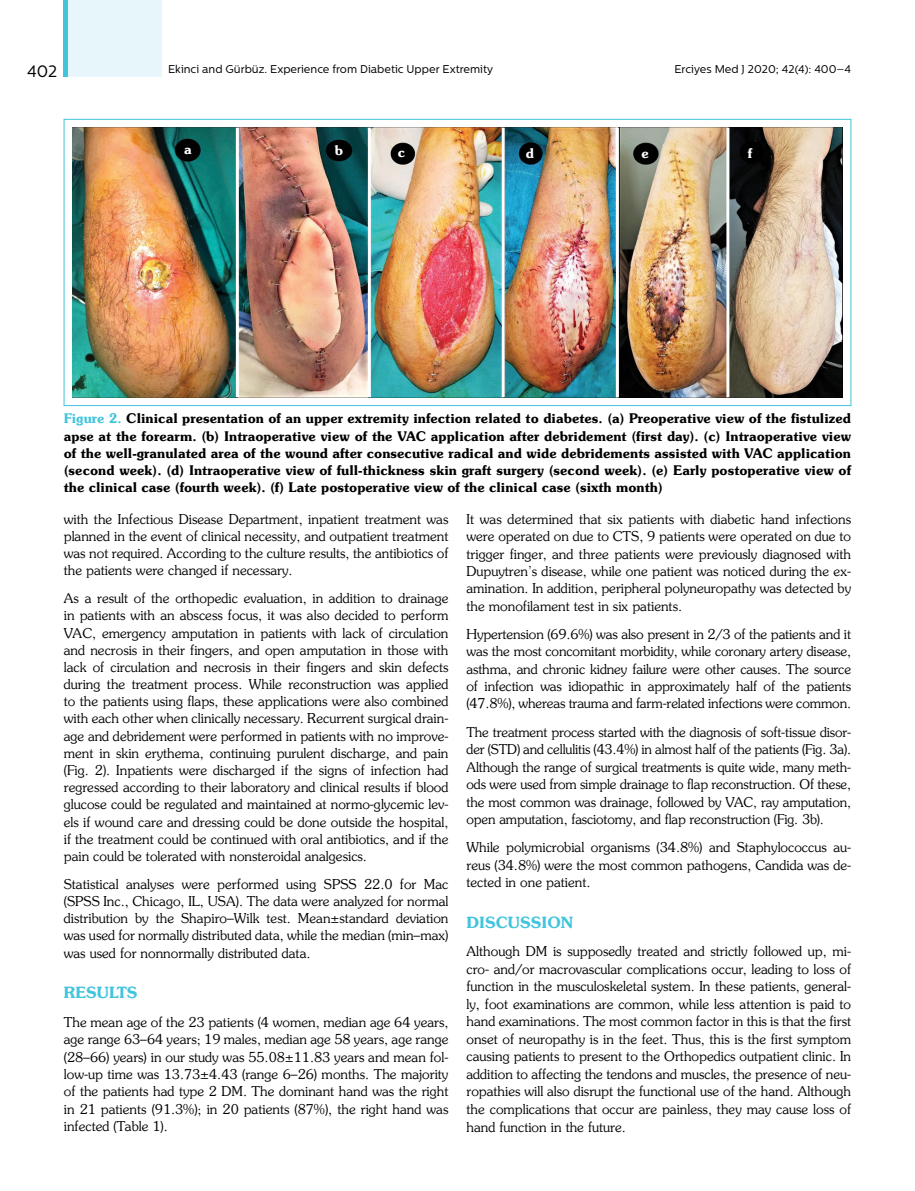
<style>
.page{position:relative;width:915px;height:1191px;background:#fff}
.page>*{position:absolute;margin:0;border:0;box-sizing:border-box;transform-origin:0 0}
.t1{font:16.5px "Centrale Sans";color:#000}
.t2{font:700 15.75px "Souvenir";color:#42c4dd}
.t3{font:13.5px/17.1px "Souvenir";color:#000;text-align:justify}
.t4{font:700 13.5px/17.2px "Souvenir";color:#000;text-align:justify}
.t5{font:700 13.5px "Souvenir";color:#fff}
.t6{font:11.25px "Centrale Sans";color:#000}
.s1{color:#42c4dd}
</style>
<div class="page">
<div style="left:64px;top:0;width:98px;height:77px;background:#e7f6fa"></div>
<hr style="left:64px;top:0;width:4px;height:77px;background:#42c4dd">
<img style="left:72px;top:128px;width:770px;height:269px">
<hr style="left:236px;top:128px;width:3px;height:269px;background:#fff">
<hr style="left:368px;top:128px;width:3px;height:269px;background:#fff">
<hr style="left:501px;top:128px;width:3px;height:269px;background:#fff">
<hr style="left:615px;top:128px;width:3px;height:269px;background:#fff">
<hr style="left:726px;top:128px;width:3px;height:269px;background:#fff">
<p class="t1" style="left:27px;top:61px;width:32px">402</p>
<p class="t6" style="left:168px;top:62px;width:326px">Ekinci and Gürbüz. Experience from Diabetic Upper Extremity</p>
<p class="t6" style="left:674px;top:62px;width:178px">Erciyes Med J 2020; 42(4): 400–4</p>
<p class="t5" style="left:184px;top:141px;width:9px">a</p>
<p class="t5" style="left:334px;top:142px;width:10px">b</p>
<p class="t5" style="left:398px;top:144px;width:9px">c</p>
<p class="t5" style="left:525px;top:144px;width:10px">d</p>
<p class="t5" style="left:641px;top:144px;width:9px">e</p>
<p class="t5" style="left:747px;top:144px;width:6px">f</p>
<p class="t4" style="left:64px;top:410px;width:788px"><span class="s1">Figure 2.</span> Clinical presentation of an upper extremity infection related to diabetes. (a) Preoperative view of the fistulized apse at the forearm. (b) Intraoperative view of the VAC application after debridement (first day). (c) Intraoperative view of the well-granulated area of the wound after consecutive radical and wide debridements assisted with VAC application (second week). (d) Intraoperative view of full-thickness skin graft surgery (second week). (e) Early postoperative view of the clinical case (fourth week). (f) Late postoperative view of the clinical case (sixth month)</p>
<p class="t3" style="left:64px;top:510px;width:386px">with the Infectious Disease Department, inpatient treatment was planned in the event of clinical necessity, and outpatient treatment was not required. According to the culture results, the antibiotics of the patients were changed if necessary.</p>
<p class="t3" style="left:64px;top:590px;width:386px">As a result of the orthopedic evaluation, in addition to drainage in patients with an abscess focus, it was also decided to perform VAC, emergency amputation in patients with lack of circulation and necrosis in their fingers, and open amputation in those with lack of circulation and necrosis in their fingers and skin defects during the treatment process. While reconstruction was applied to the patients using flaps, these applications were also combined with each other when clinically necessary. Recurrent surgical drain&shy;age and debridement were performed in patients with no improve&shy;ment in skin erythema, continuing purulent discharge, and pain (Fig. 2). Inpatients were discharged if the signs of infection had regressed according to their laboratory and clinical results if blood glucose could be regulated and maintained at normo-glycemic lev&shy;els if wound care and dressing could be done outside the hospital, if the treatment could be continued with oral antibiotics, and if the pain could be tolerated with nonsteroidal analgesics.</p>
<p class="t3" style="left:64px;top:875px;width:386px">Statistical analyses were performed using SPSS 22.0 for Mac (SPSS Inc., Chicago, IL, USA). The data were analyzed for normal distribution by the Shapiro–Wilk test. Mean±standard deviation was used for normally distributed data, while the median (min–max) was used for nonnormally distributed data.</p>
<p class="t2" style="left:64px;top:983px;width:75px">RESULTS</p>
<p class="t3" style="left:64px;top:1013px;width:386px">The mean age of the 23 patients (4 women, median age 64 years, age range 63–64 years; 19 males, median age 58 years, age range (28–66) years) in our study was 55.08±11.83 years and mean fol&shy;low-up time was 13.73±4.43 (range 6–26) months. The majority of the patients had type 2 DM. The dominant hand was the right in 21 patients (91.3%); in 20 patients (87%), the right hand was infected (Table 1).</p>
<p class="t3" style="left:466px;top:510px;width:386px">It was determined that six patients with diabetic hand infections were operated on due to CTS, 9 patients were operated on due to trigger finger, and three patients were previously diagnosed with Dupuytren’s disease, while one patient was noticed during the ex&shy;amination. In addition, peripheral polyneuropathy was detected by the monofilament test in six patients.</p>
<p class="t3" style="left:466px;top:625px;width:386px">Hypertension (69.6%) was also present in 2/3 of the patients and it was the most concomitant morbidity, while coronary artery disease, asthma, and chronic kidney failure were other causes. The source of infection was idiopathic in approximately half of the patients (47.8%), whereas trauma and farm-related infections were common.</p>
<p class="t3" style="left:466px;top:723px;width:386px;line-height:17.5px">The treatment process started with the diagnosis of soft-tissue disor&shy;der (STD) and cellulitis (43.4%) in almost half of the patients (Fig. 3a).<br>Although the range of surgical treatments is quite wide, many meth&shy;ods were used from simple drainage to flap reconstruction. Of these, the most common was drainage, followed by VAC, ray amputation, open amputation, fasciotomy, and flap reconstruction (Fig. 3b).</p>
<p class="t3" style="left:466px;top:838px;width:386px;line-height:17.5px">While polymicrobial organisms (34.8%) and Staphylococcus au&shy;reus (34.8%) were the most common pathogens, Candida was de&shy;tected in one patient.</p>
<p class="t2" style="left:466px;top:912px;width:108px">DISCUSSION</p>
<p class="t3" style="left:466px;top:942px;width:386px;line-height:17.5px">Although DM is supposedly treated and strictly followed up, mi&shy;cro- and/or macrovascular complications occur, leading to loss of function in the musculoskeletal system. In these patients, general&shy;ly, foot examinations are common, while less attention is paid to hand examinations. The most common factor in this is that the first onset of neuropathy is in the feet. Thus, this is the first symptom causing patients to present to the Orthopedics outpatient clinic. In addition to affecting the tendons and muscles, the presence of neu&shy;ropathies will also disrupt the functional use of the hand. Although the complications that occur are painless, they may cause loss of hand function in the future.</p>
</div>
